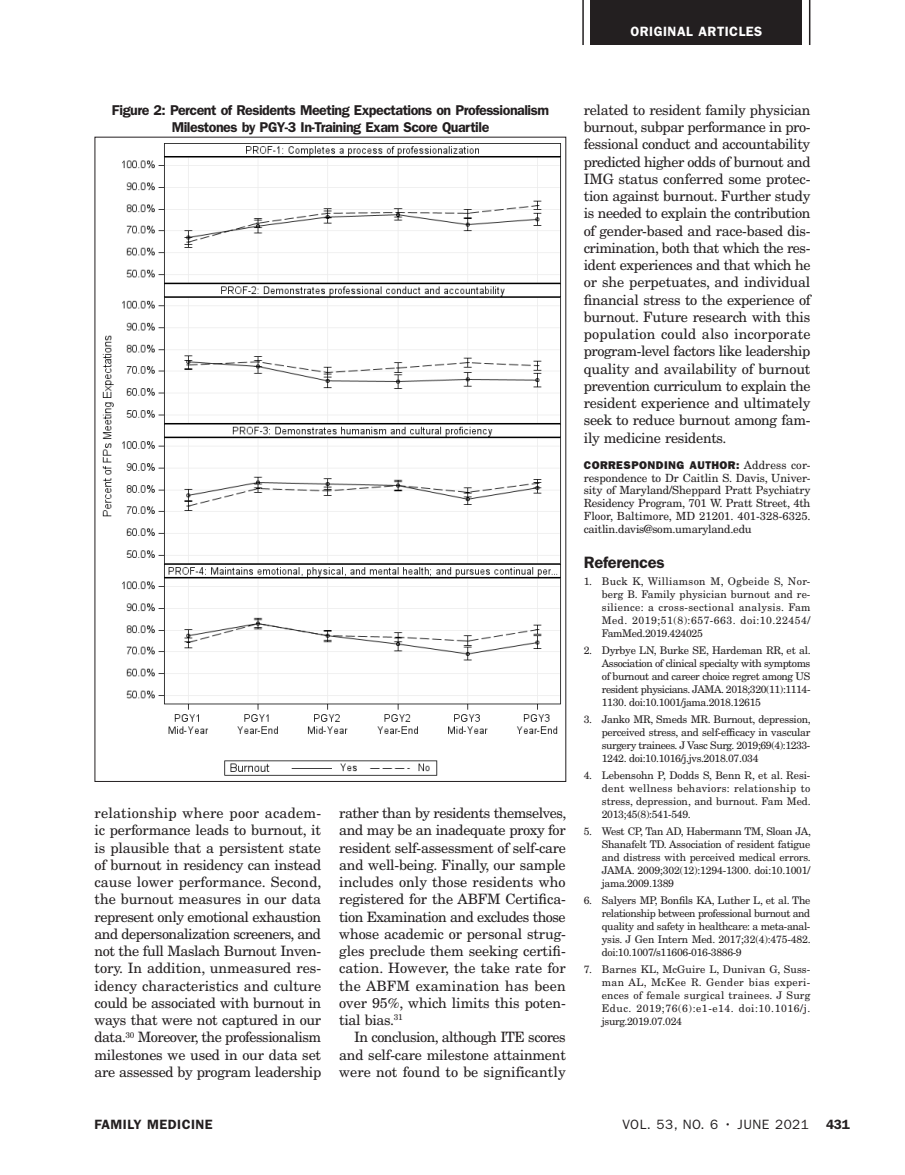
<style>
.page{position:relative;width:905px;height:1175px;background:#fff}
.page>*{position:absolute;margin:0;border:0;box-sizing:border-box;transform-origin:0 0}
.Subhead_1{font:600 16.5px "ITC Franklin Gothic Std";letter-spacing:-.015em;color:#231f20}
.Body_Text{font:14.25px/17.2px "New Century Schlbk LT Std";letter-spacing:-.015em;color:#231f20;text-align:justify}
.Table_Title{font:600 14.25px/17.2px "ITC Franklin Gothic Std";letter-spacing:-.035em;color:#231f20;text-align:center}
.t1{font:13.5px "ITC Franklin Gothic Std";letter-spacing:.035em;color:#231f20}
.t2{font:600 13.5px "ITC Franklin Gothic Std";letter-spacing:.035em;color:#231f20}
.t3{font:600 13.5px "ITC Franklin Gothic Std";letter-spacing:.035em;color:#fff}
.Acknwldgmnt_Crrspn{font:11.25px/12.9px "New Century Schlbk LT Std";letter-spacing:-.02em;color:#231f20;text-align:justify}
.References{font:10.5px/12.9px "New Century Schlbk LT Std";letter-spacing:-.035em;color:#231f20;text-align:justify}
.s1{font-family:"ITC Franklin Gothic Std Hvy"}
</style>
<div class="page">
<div style="left:590px;top:0;width:212px;height:45px;background:#231f20"></div>
<hr style="left:808px;top:0;width:2px;height:45px;background:#231f20">
<hr style="left:582px;top:0;width:2px;height:45px;background:#231f20">
<img style="left:102px;top:143px;width:459px;height:633px">
<p class="t3" style="left:630px;top:23px;width:133px">ORIGINAL ARTICLES</p>
<p class="Table_Title" style="left:112px;top:101px;width:438px">Figure 2: Percent of Residents Meeting Expectations on Professionalism<br>Milestones by PGY-3 In-Training Exam Score Quartile</p>
<p class="Body_Text" style="left:94px;top:804px;width:228px">relationship where poor academ&shy;ic performance leads to burnout, it is plausible that a persistent state of burnout in residency can instead cause lower performance. Second, the burnout measures in our data represent only emotional exhaustion and depersonalization screeners, and not the full Maslach Burnout Inven&shy;tory. In addition, unmeasured res&shy;idency characteristics and culture could be associated with burnout in ways that were not captured in our data.<sup>30</sup> Moreover, the professionalism milestones we used in our data set are assessed by program leadership</p>
<p class="Body_Text" style="left:339px;top:804px;width:229px">rather than by residents themselves, and may be an inadequate proxy for resident self-assessment of self-care and well-being. Finally, our sample includes only those residents who registered for the ABFM Certifica&shy;tion Examination and excludes those whose academic or personal strug&shy;gles preclude them seeking certifi&shy;cation. However, the take rate for the ABFM examination has been over 95%, which limits this poten&shy;tial bias.<sup>31</sup></p>
<p class="Body_Text" style="left:339px;top:1028px;width:228px;text-indent:15px">In conclusion, although ITE scores and self-care milestone attainment were not found to be significantly</p>
<p class="Body_Text" style="left:584px;top:101px;width:228px">related to resident family physician burnout, subpar performance in pro&shy;fessional conduct and accountability predicted higher odds of burnout and IMG status conferred some protec&shy;tion against burnout. Further study is needed to explain the contribution of gender-based and race-based dis&shy;crimination, both that which the res&shy;ident experiences and that which he or she perpetuates, and individual financial stress to the experience of burnout. Future research with this population could also incorporate program-level factors like leadership quality and availability of burnout prevention curriculum to explain the resident experience and ultimately seek to reduce burnout among fam&shy;ily medicine residents.</p>
<p class="Acknwldgmnt_Crrspn" style="left:584px;top:458px;width:228px"><span class="s1">CORRESPONDING AUTHOR:</span> Address cor&shy;respondence to Dr Caitlin S. Davis, Univer&shy;sity of Maryland/Sheppard Pratt Psychiatry Residency Program, 701 W. Pratt Street, 4th Floor, Baltimore, MD 21201. 401-328-6325. caitlin.davis@som.umaryland.edu</p>
<p class="Subhead_1" style="left:584px;top:552px;width:82px">References</p>
<p class="References" style="left:602px;top:575px;width:210px;text-indent:-18px">1. Buck K, Williamson M, Ogbeide S, Nor&shy;berg B. Family physician burnout and re&shy;silience: a cross-sectional analysis. Fam Med. 2019;51(8):657-663. doi:10.22454/ FamMed.2019.424025</p>
<p class="References" style="left:602px;top:644px;width:210px;text-indent:-18px">2. Dyrbye LN, Burke SE, Hardeman RR, et al.<br>Association of clinical specialty with symptoms of burnout and career choice regret among US resident physicians. JAMA. 2018;320(11):1114- 1130. doi:10.1001/jama.2018.12615</p>
<p class="References" style="left:602px;top:713px;width:210px;text-indent:-18px">3. Janko MR, Smeds MR. Burnout, depression, perceived stress, and self-efficacy in vascular surgery trainees. J Vasc Surg. 2019;69(4):1233- 1242. doi:10.1016/j.jvs.2018.07.034</p>
<p class="References" style="left:602px;top:769px;width:210px;text-indent:-18px">4. Lebensohn P, Dodds S, Benn R, et al. Resi&shy;dent wellness behaviors: relationship to stress, depression, and burnout. Fam Med.<br>2013;45(8):541-549.</p>
<p class="References" style="left:602px;top:825px;width:210px;text-indent:-18px">5. West CP, Tan AD, Habermann TM, Sloan JA, Shanafelt TD. Association of resident fatigue and distress with perceived medical errors.<br>JAMA. 2009;302(12):1294-1300. doi:10.1001/ jama.2009.1389</p>
<p class="References" style="left:602px;top:894px;width:210px;text-indent:-18px">6. Salyers MP, Bonfils KA, Luther L, et al. The relationship between professional burnout and quality and safety in healthcare: a meta-anal&shy;ysis. J Gen Intern Med. 2017;32(4):475-482. doi:10.1007/s11606-016-3886-9</p>
<p class="References" style="left:602px;top:963px;width:210px;text-indent:-18px">7. Barnes KL, McGuire L, Dunivan G, Suss&shy;man AL, McKee R. Gender bias experi&shy;ences of female surgical trainees. J Surg Educ. 2019;76(6):e1-e14. doi:10.1016/j. jsurg.2019.07.024</p>
<p class="t2" style="left:94px;top:1116px;width:120px">FAMILY MEDICINE</p>
<p class="t1" style="left:622px;top:1116px;width:188px">VOL. 53, NO. 6 • JUNE 2021</p>
<p class="t2" style="left:826px;top:1116px;width:25px">431</p>
</div>
